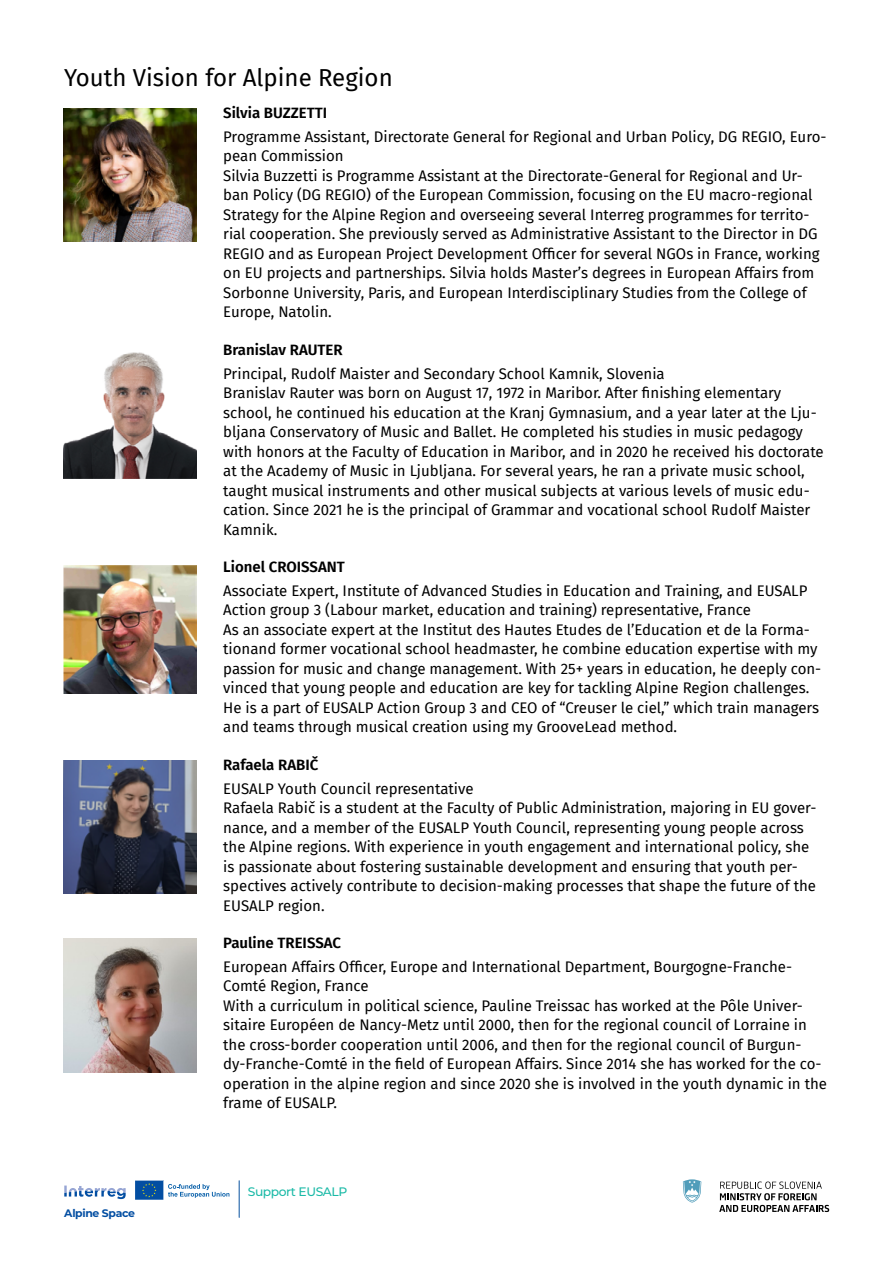
<style>
.page{position:relative;width:893px;height:1263px;background:#fff}
.page>*{position:absolute;margin:0;border:0;box-sizing:border-box;transform-origin:0 0}
.t1{font:24px "Fira Sans";color:#000}
.t2{font:15px/19.5px "Fira Sans";color:#000}
.t3{font:600 15px "Fira Sans";color:#000}
.t4{font:500 12.3px "Montserrat";letter-spacing:-.035em;color:#1bbaa7}
.t5{font:700 10.95px "Montserrat";letter-spacing:-.03em;color:#034ea2}
</style>
<div class="page">
<svg style="left:683px;top:1179px;width:18px;height:23px"></svg>
<svg style="left:719px;top:1181px;width:110px;height:31px"></svg>
<svg style="left:64px;top:1185px;width:62px;height:14px"></svg>
<svg style="left:135px;top:1180px;width:94px;height:20px"></svg>
<hr style="left:239px;top:1181px;width:1px;height:36px;background:#06509f">
<img style="left:64px;top:109px;width:133px;height:133px">
<img style="left:64px;top:352px;width:133px;height:127px">
<img style="left:64px;top:565px;width:133px;height:129px">
<img style="left:64px;top:760px;width:133px;height:134px">
<img style="left:64px;top:939px;width:133px;height:133px">
<h1 class="t1" style="left:64px;top:60px;width:330px">Youth Vision for Alpine Region</h1>
<p class="t3" style="left:223px;top:101px;width:106px">Silvia BUZZETTI</p>
<p class="t2" style="left:223px;top:126px;width:605px">Programme Assistant, Directorate General for Regional and Urban Policy, DG REGIO, Euro&shy;pean Commission<br>Silvia Buzzetti is Programme Assistant at the Directorate-General for Regional and Ur&shy;ban Policy (DG REGIO) of the European Commission, focusing on the EU macro-regional Strategy for the Alpine Region and overseeing several Interreg programmes for territo&shy;rial cooperation. She previously served as Administrative Assistant to the Director in DG REGIO and as European Project Development Officer for several NGOs in France, working on EU projects and partnerships. Silvia holds Master’s degrees in European Affairs from Sorbonne University, Paris, and European Interdisciplinary Studies from the College of Europe, Natolin.</p>
<p class="t3" style="left:223px;top:337px;width:121px">Branislav RAUTER</p>
<p class="t2" style="left:223px;top:363px;width:602px">Principal, Rudolf Maister and Secondary School Kamnik, Slovenia<br>Branislav Rauter was born on August 17, 1972 in Maribor. After finishing elementary school, he continued his education at the Kranj Gymnasium, and a year later at the Lju&shy;bljana Conservatory of Music and Ballet. He completed his studies in music pedagogy with honors at the Faculty of Education in Maribor, and in 2020 he received his doctorate at the Academy of Music in Ljubljana. For several years, he ran a private music school, taught musical instruments and other musical subjects at various levels of music edu&shy;cation. Since 2021 he is the principal of Grammar and vocational school Rudolf Maister Kamnik.</p>
<p class="t3" style="left:223px;top:554px;width:123px">Lionel CROISSANT</p>
<p class="t2" style="left:223px;top:580px;width:599px">Associate Expert, Institute of Advanced Studies in Education and Training, and EUSALP Action group 3 (Labour market, education and training) representative, France<br>As an associate expert at the Institut des Hautes Etudes de l’Education et de la Forma&shy;tionand former vocational school headmaster, he combine education expertise with my passion for music and change management. With 25+ years in education, he deeply con&shy;vinced that young people and education are key for tackling Alpine Region challenges.<br>He is a part of EUSALP Action Group 3 and CEO of “Creuser le ciel,” which train managers and teams through musical creation using my GrooveLead method.</p>
<p class="t3" style="left:223px;top:752px;width:97px">Rafaela RABIČ</p>
<p class="t2" style="left:223px;top:778px;width:595px">EUSALP Youth Council representative<br>Rafaela Rabič is a student at the Faculty of Public Administration, majoring in EU gover&shy;nance, and a member of the EUSALP Youth Council, representing young people across the Alpine regions. With experience in youth engagement and international policy, she is passionate about fostering sustainable development and ensuring that youth per&shy;spectives actively contribute to decision-making processes that shape the future of the EUSALP region.</p>
<p class="t3" style="left:223px;top:930px;width:119px">Pauline TREISSAC</p>
<p class="t2" style="left:223px;top:956px;width:605px">European Affairs Officer, Europe and International Department, Bourgogne-Franche-Comté Region, France<br>With a curriculum in political science, Pauline Treissac has worked at the Pôle Univer&shy;sitaire Européen de Nancy-Metz until 2000, then for the regional council of Lorraine in the cross-border cooperation until 2006, and then for the regional council of Burgun&shy;dy-Franche-Comté in the field of European Affairs. Since 2014 she has worked for the co&shy;operation in the alpine region and since 2020 she is involved in the youth dynamic in the frame of EUSALP.</p>
<p class="t5" style="left:64px;top:1205px;width:72px">Alpine Space</p>
<p class="t4" style="left:248px;top:1183px;width:101px">Support EUSALP</p>
</div>
